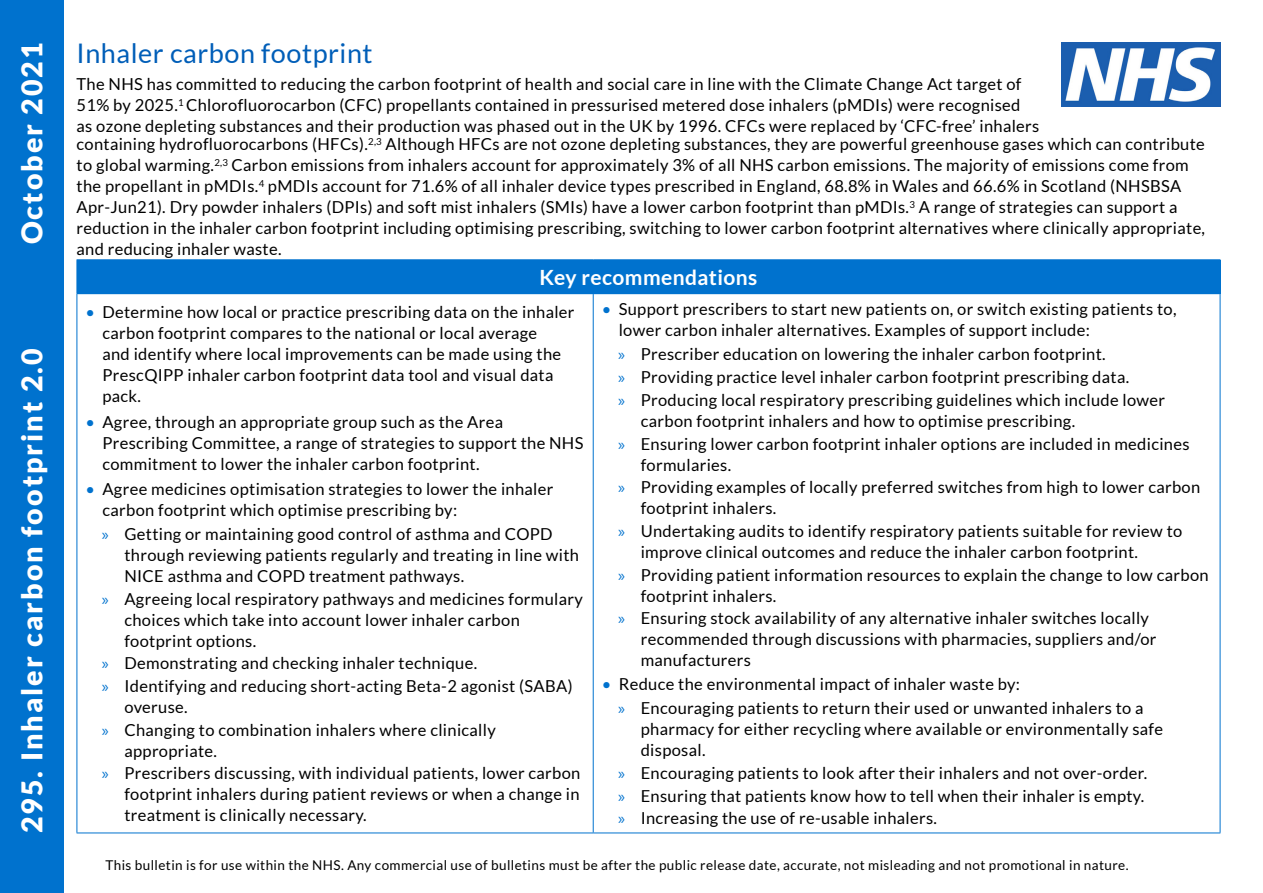
<style>
.page{position:relative;width:1263px;height:893px;background:#fff}
.page>*{position:absolute;margin:0;border:0;box-sizing:border-box;transform-origin:0 0}
.t1{font:900 28.5px "Lato";letter-spacing:.07em;color:#fff}
.t2{font:27px "Lato";letter-spacing:.02em;color:#005eb8}
.Header_1_-_white{font:700 21px "Lato";letter-spacing:.02em;color:#fff}
.t3{font:16.5px/21px "Lato";letter-spacing:.02em;color:#000}
.t4{font:13.5px "Lato";letter-spacing:.03em;color:#000}
.s1{color:#0072ce}
.s2{font-family:"Myriad Pro";color:#0072ce}
</style>
<div class="page">
<div style="left:0;top:0;width:64px;height:893px;background:#0072ce"></div>
<div style="left:77px;top:260px;width:1143px;height:34px;background:#0072ce"></div>
<hr style="left:77px;top:259px;width:516px;height:1px;background:#0072ce">
<hr style="left:593px;top:259px;width:627px;height:1px;background:#0072ce">
<hr style="left:1220px;top:260px;width:1px;height:33px;background:#0072ce">
<hr style="left:77px;top:294px;width:1px;height:539px;background:#0072ce">
<hr style="left:593px;top:294px;width:1px;height:539px;background:#0072ce">
<hr style="left:1220px;top:294px;width:1px;height:539px;background:#0072ce">
<hr style="left:77px;top:833px;width:516px;height:1px;background:#0072ce">
<hr style="left:593px;top:833px;width:627px;height:1px;background:#0072ce">
<img style="left:1062px;top:43px;width:158px;height:64px">
<h1 class="t1" style="left:15px;top:244px;width:203px;rotate:-90deg">October 2021</h1>
<h1 class="t1" style="left:15px;top:833px;width:486px;rotate:-90deg">295. Inhaler carbon footprint 2.0</h1>
<h1 class="t2" style="left:77px;top:39px;width:298px">Inhaler carbon footprint</h1>
<h1 class="t3" style="left:77px;top:74px;width:964px">The NHS has committed to reducing the carbon footprint of health and social care in line with the Climate Change Act target of<br>51% by 2025.<sup>1</sup> Chlorofluorocarbon (CFC) propellants contained in pressurised metered dose inhalers (pMDIs) were recognised as ozone depleting substances and their production was phased out in the UK by 1996. CFCs were replaced by ‘CFC-free’ inhalers</h1>
<h1 class="t3" style="left:77px;top:134px;width:1130px">containing hydrofluorocarbons (HFCs).<sup>2,3</sup> Although HFCs are not ozone depleting substances, they are powerful greenhouse gases which can contribute to global warming.<sup>2,3</sup> Carbon emissions from inhalers account for approximately 3% of all NHS carbon emissions. The majority of emissions come from the propellant in pMDIs.<sup>4</sup> pMDIs account for 71.6% of all inhaler device types prescribed in England, 68.8% in Wales and 66.6% in Scotland (NHSBSA Apr-Jun21). Dry powder inhalers (DPIs) and soft mist inhalers (SMIs) have a lower carbon footprint than pMDIs.<sup>3</sup> A range of strategies can support a reduction in the inhaler carbon footprint including optimising prescribing, switching to lower carbon footprint alternatives where clinically appropriate, and reducing inhaler waste.</h1>
<h2 class="Header_1_-_white" style="left:539px;top:265px;width:219px">Key recommendations</h2>
<p class="t3" style="left:102px;top:302px;width:474px;text-indent:-17px"><span class="s1">•</span> Determine how local or practice prescribing data on the inhaler carbon footprint compares to the national or local average<br>and identify where local improvements can be made using the PrescQIPP inhaler carbon footprint data tool and visual data pack.</p>
<p class="t3" style="left:102px;top:411px;width:483px;text-indent:-17px"><span class="s1">•</span> Agree, through an appropriate group such as the Area<br>Prescribing Committee, a range of strategies to support the NHS commitment to lower the inhaler carbon footprint.</p>
<p class="t3" style="left:102px;top:478px;width:452px;text-indent:-17px"><span class="s1">•</span> Agree medicines optimisation strategies to lower the inhaler carbon footprint which optimise prescribing by:</p>
<p class="t3" style="left:124px;top:523px;width:456px;text-indent:-22px"><span class="s2">»</span> Getting or maintaining good control of asthma and COPD through reviewing patients regularly and treating in line with<br>NICE asthma and COPD treatment pathways.</p>
<p class="t3" style="left:124px;top:588px;width:460px;text-indent:-22px"><span class="s2">»</span> Agreeing local respiratory pathways and medicines formulary choices which take into account lower inhaler carbon footprint options.</p>
<p class="t3" style="left:102px;top:653px;width:377px"><span class="s2">»</span> Demonstrating and checking inhaler technique.</p>
<p class="t3" style="left:124px;top:675px;width:450px;text-indent:-22px"><span class="s2">»</span> Identifying and reducing short-acting Beta-2 agonist (SABA) overuse.</p>
<p class="t3" style="left:124px;top:719px;width:373px;text-indent:-22px"><span class="s2">»</span> Changing to combination inhalers where clinically appropriate.</p>
<p class="t3" style="left:124px;top:763px;width:457px;text-align:justify;text-indent:-22px"><span class="s2">»</span> Prescribers discussing, with individual patients, lower carbon footprint inhalers during patient reviews or when a change in treatment is clinically necessary.</p>
<p class="t3" style="left:619px;top:299px;width:559px;text-indent:-17px"><span class="s1">•</span> Support prescribers to start new patients on, or switch existing patients to, lower carbon inhaler alternatives. Examples of support include:</p>
<p class="t3" style="left:618px;top:344px;width:489px"><span class="s2">»</span> Prescriber education on lowering the inhaler carbon footprint.</p>
<p class="t3" style="left:618px;top:367px;width:512px"><span class="s2">»</span> Providing practice level inhaler carbon footprint prescribing data.</p>
<p class="t3" style="left:641px;top:389px;width:526px;text-indent:-22px"><span class="s2">»</span> Producing local respiratory prescribing guidelines which include lower carbon footprint inhalers and how to optimise prescribing.</p>
<p class="t3" style="left:641px;top:433px;width:550px;text-indent:-22px"><span class="s2">»</span> Ensuring lower carbon footprint inhaler options are included in medicines formularies.</p>
<p class="t3" style="left:641px;top:477px;width:561px;text-indent:-22px"><span class="s2">»</span> Providing examples of locally preferred switches from high to lower carbon footprint inhalers.</p>
<p class="t3" style="left:641px;top:520px;width:543px;text-indent:-22px"><span class="s2">»</span> Undertaking audits to identify respiratory patients suitable for review to improve clinical outcomes and reduce the inhaler carbon footprint.</p>
<p class="t3" style="left:641px;top:564px;width:569px;text-indent:-22px"><span class="s2">»</span> Providing patient information resources to explain the change to low carbon footprint inhalers.</p>
<p class="t3" style="left:641px;top:608px;width:517px;text-indent:-22px"><span class="s2">»</span> Ensuring stock availability of any alternative inhaler switches locally recommended through discussions with pharmacies, suppliers and/or manufacturers</p>
<p class="t3" style="left:602px;top:674px;width:420px"><span class="s1">•</span> Reduce the environmental impact of inhaler waste by:</p>
<p class="t3" style="left:641px;top:698px;width:524px;text-indent:-22px"><span class="s2">»</span> Encouraging patients to return their used or unwanted inhalers to a pharmacy for either recycling where available or environmentally safe disposal.</p>
<p class="t3" style="left:618px;top:762px;width:530px"><span class="s2">»</span> Encouraging patients to look after their inhalers and not over-order.</p>
<p class="t3" style="left:618px;top:785px;width:527px"><span class="s2">»</span> Ensuring that patients know how to tell when their inhaler is empty.</p>
<p class="t3" style="left:618px;top:808px;width:320px"><span class="s2">»</span> Increasing the use of re-usable inhalers.</p>
<p class="t4" style="left:105px;top:857px;width:1025px">This bulletin is for use within the NHS. Any commercial use of bulletins must be after the public release date, accurate, not misleading and not promotional in nature.</p>
</div>
